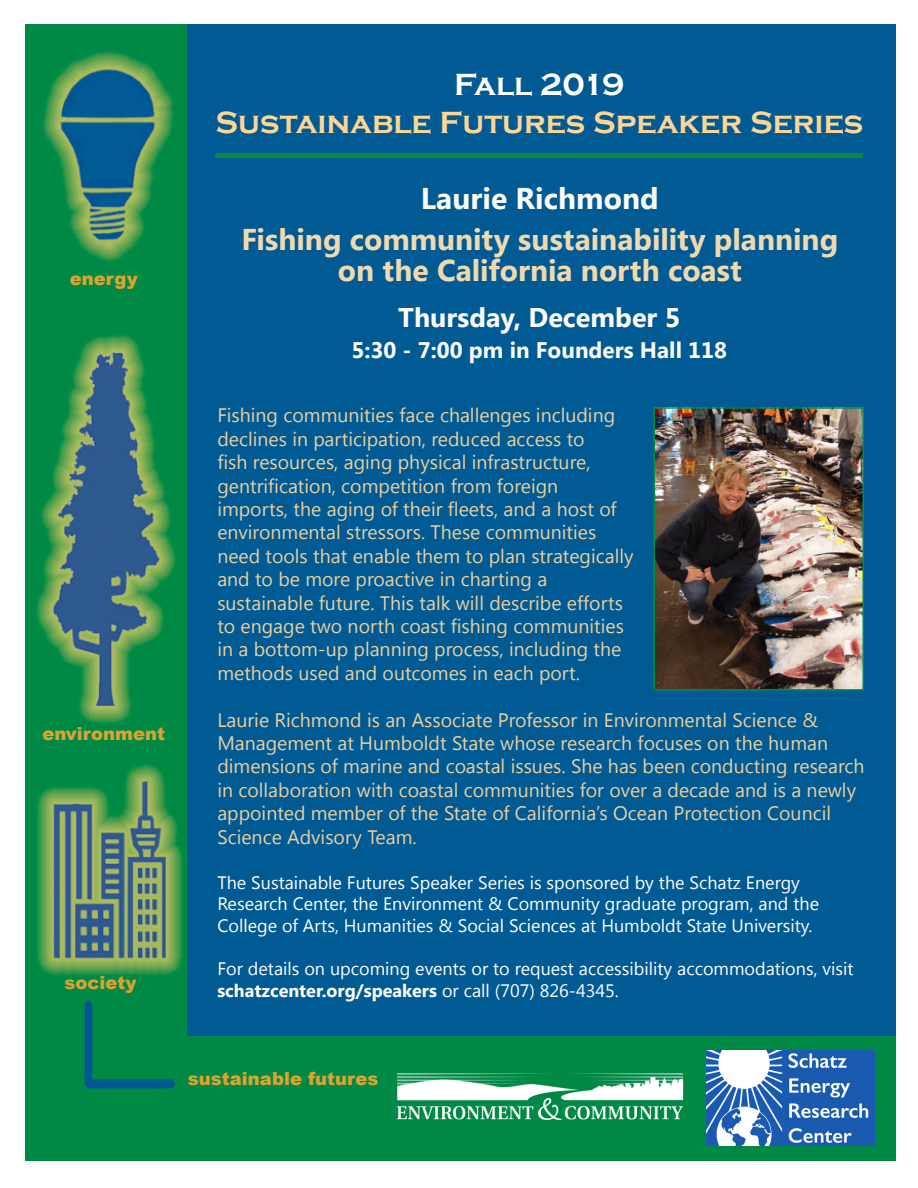
<style>
.page{position:relative;width:918px;height:1188px;background:#fff}
.page>*{position:absolute;margin:0;border:0;box-sizing:border-box;transform-origin:0 0}
.t1{font:700 31.5px/37.8px "Copperplate Gothic";color:#fed694;text-align:center}
.t2{font:700 30px/30.9px "Segoe UI";letter-spacing:-.005em;color:#f1d9ae;text-align:center}
.t3{font:700 30px "Segoe UI";color:#fcf9f2}
.t4{font:700 27px "Segoe UI";color:#fdfbf7}
.t5{font:700 22.5px "Segoe UI";color:#fdfbf7}
.t6{font:19.5px/23.4px "Segoe UI";color:#edd09d}
.t7{font:18px/21.6px "Segoe UI";color:#fff}
.t8{font:900 18px "Arial";color:#d9a430}
.t9{font:900 18px "Arial";color:#d9a333}
.s1{color:#fff}
.s2{font-weight:700}
</style>
<div class="page">
<img style="left:26px;top:24px;width:869px;height:1137px">
<img style="left:397px;top:1072px;width:287px;height:48px">
<hr style="left:215px;top:154px;width:648px;height:4px;background:#0b8646">
<img style="left:706px;top:1050px;width:168px;height:95px">
<img style="left:657px;top:410px;width:204px;height:278px">
<div style="left:654px;top:407px;width:210px;height:284px;border:2px solid #008d46"></div>
<p class="t8" style="left:70px;top:266px;width:69px">energy</p>
<p class="t8" style="left:42px;top:720px;width:124px">environment</p>
<p class="t9" style="left:65px;top:970px;width:74px">society</p>
<p class="t1" style="left:216px;top:66px;width:649px"><span class="s1">Fall 2019<br></span>Sustainable Futures Speaker Series</p>
<p class="t3" style="left:421px;top:177px;width:239px">Laurie Richmond</p>
<p class="t2" style="left:241px;top:222px;width:598px">Fishing community sustainability planning on the California north coast</p>
<p class="t4" style="left:398px;top:299px;width:284px">Thursday, December 5</p>
<p class="t5" style="left:351px;top:334px;width:377px">5:30 - 7:00 pm in Founders Hall 118</p>
<p class="t6" style="left:217px;top:403px;width:418px">Fishing communities face challenges including declines in participation, reduced access to<br>fish resources, aging physical infrastructure, gentrification, competition from foreign imports, the aging of their fleets, and a host of environmental stressors. These communities need tools that enable them to plan strategically and to be more proactive in charting a sustainable future. This talk will describe efforts to engage two north coast fishing communities in a bottom-up planning process, including the methods used and outcomes in each port.</p>
<p class="t6" style="left:217px;top:707px;width:649px">Laurie Richmond is an Associate Professor in Environmental Science &amp; Management at Humboldt State whose research focuses on the human dimensions of marine and coastal issues. She has been conducting research in collaboration with coastal communities for over a decade and is a newly appointed member of the State of California’s Ocean Protection Council Science Advisory Team.</p>
<p class="t7" style="left:217px;top:871px;width:603px">The Sustainable Futures Speaker Series is sponsored by the Schatz Energy<br>Research Center, the Environment &amp; Community graduate program, and the<br>College of Arts, Humanities &amp; Social Sciences at Humboldt State University.</p>
<p class="t7" style="left:217px;top:957px;width:638px">For details on upcoming events or to request accessibility accommodations, visit <span class="s2">schatzcenter.org/speakers</span> or call (707) 826-4345.</p>
<p class="t8" style="left:188px;top:1066px;width:192px">sustainable futures</p>
</div>
